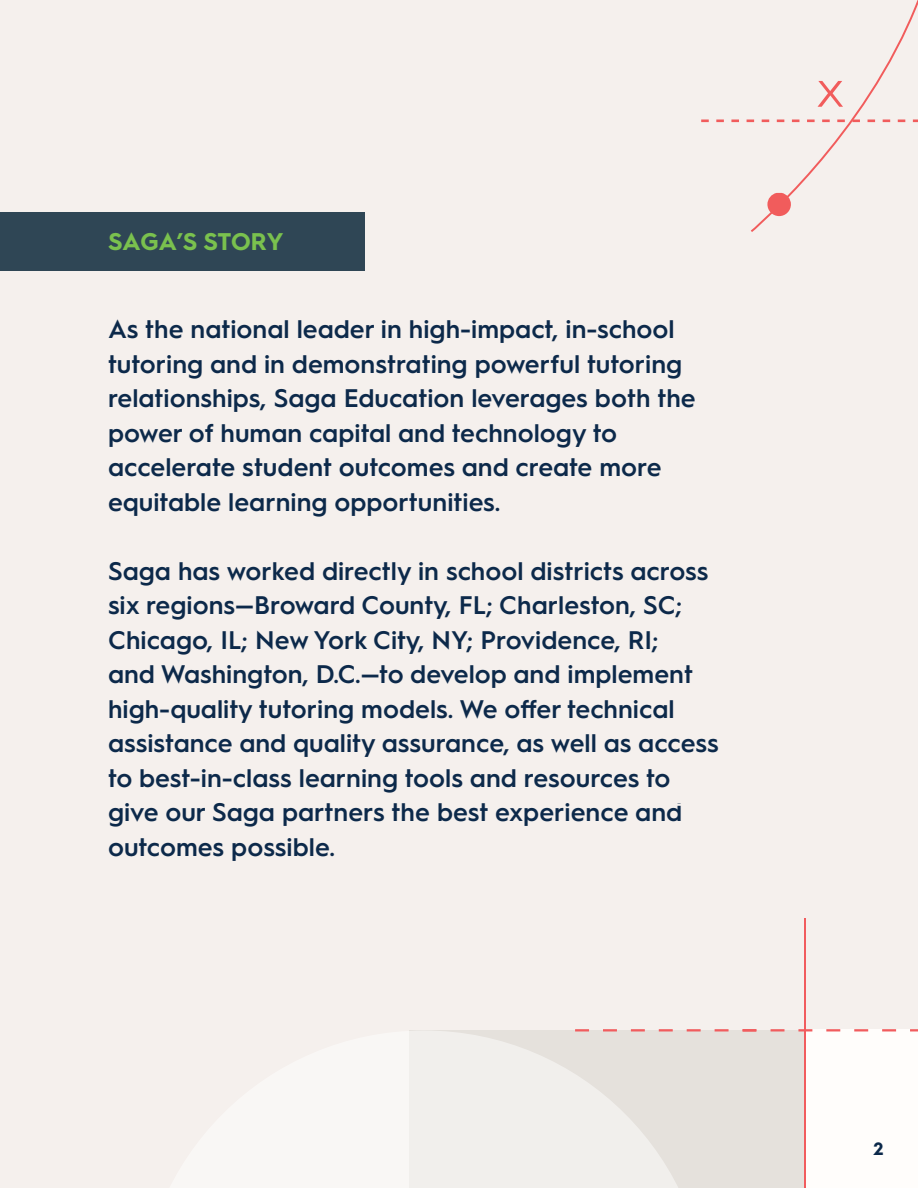
<style>
.page{position:relative;width:918px;height:1188px;background:#f5f0ed}
.page>*{position:absolute;margin:0;border:0;box-sizing:border-box;transform-origin:0 0}
.t1{font:600 25.5px/34.5px "Hurme Geometric Sans 1";color:#0c294a}
.t2{font:700 24.15px "Hurme Geometric Sans 2";color:#7ac14e}
.t3{font:700 18px "Hurme Geometric Sans 1";color:#0c294a}
</style>
<div class="page">
<div style="left:0;top:212px;width:365px;height:59px;background:#2f4655"></div>
<div style="left:410px;top:1030px;width:508px;height:158px;background:#e5e1dc"></div>
<div style="left:806px;top:1030px;width:112px;height:158px;background:#fffdfb"></div>
<svg style="left:409px;top:1030px;width:292px;height:158px;fill:#f1efec"></svg>
<svg style="left:910px;top:1029px;width:8px;height:2px"></svg>
<svg style="left:882px;top:1029px;width:14px;height:2px"></svg>
<svg style="left:854px;top:1029px;width:14px;height:2px"></svg>
<svg style="left:826px;top:1029px;width:14px;height:2px"></svg>
<svg style="left:798px;top:1029px;width:14px;height:2px"></svg>
<svg style="left:771px;top:1029px;width:13px;height:2px"></svg>
<svg style="left:742px;top:1029px;width:15px;height:2px"></svg>
<svg style="left:715px;top:1029px;width:14px;height:2px"></svg>
<svg style="left:687px;top:1029px;width:14px;height:2px"></svg>
<svg style="left:659px;top:1029px;width:14px;height:2px"></svg>
<svg style="left:631px;top:1029px;width:14px;height:2px"></svg>
<svg style="left:603px;top:1029px;width:14px;height:2px"></svg>
<svg style="left:575px;top:1029px;width:14px;height:2px"></svg>
<hr style="left:804px;top:918px;width:2px;height:270px;background:#f15c5e">
<svg style="left:701px;top:0;width:217px;height:232px"></svg>
<p class="t2" style="left:108px;top:225px;width:177px">SAGA’S STORY</p>
<p class="t1" style="left:108px;top:310px;width:568px">As the national leader in high-impact, in-school</p>
<p class="t1" style="left:108px;top:345px;width:576px">tutoring and in demonstrating powerful tutoring</p>
<p class="t1" style="left:108px;top:379px;width:589px">relationships, Saga Education leverages both the power of human capital and technology to</p>
<p class="t1" style="left:108px;top:448px;width:555px">accelerate student outcomes and create more</p>
<p class="t1" style="left:108px;top:483px;width:394px">equitable learning opportunities.</p>
<p class="t1" style="left:108px;top:552px;width:602px">Saga has worked directly in school districts across</p>
<p class="t1" style="left:108px;top:586px;width:576px">six regions—Broward County, FL; Charleston, SC;</p>
<p class="t1" style="left:108px;top:621px;width:587px">Chicago, IL; New York City, NY; Providence, RI; and Washington, D.C.—to develop and implement high-quality tutoring models. We offer technical</p>
<p class="t1" style="left:108px;top:724px;width:612px">assistance and quality assurance, as well as access</p>
<p class="t1" style="left:108px;top:759px;width:564px">to best-in-class learning tools and resources to</p>
<p class="t1" style="left:108px;top:793px;width:576px">give our Saga partners the best experience and</p>
<p class="t1" style="left:108px;top:828px;width:229px">outcomes possible.</p>
<p class="t3" style="left:873px;top:1136px;width:12px">2</p>
</div>
